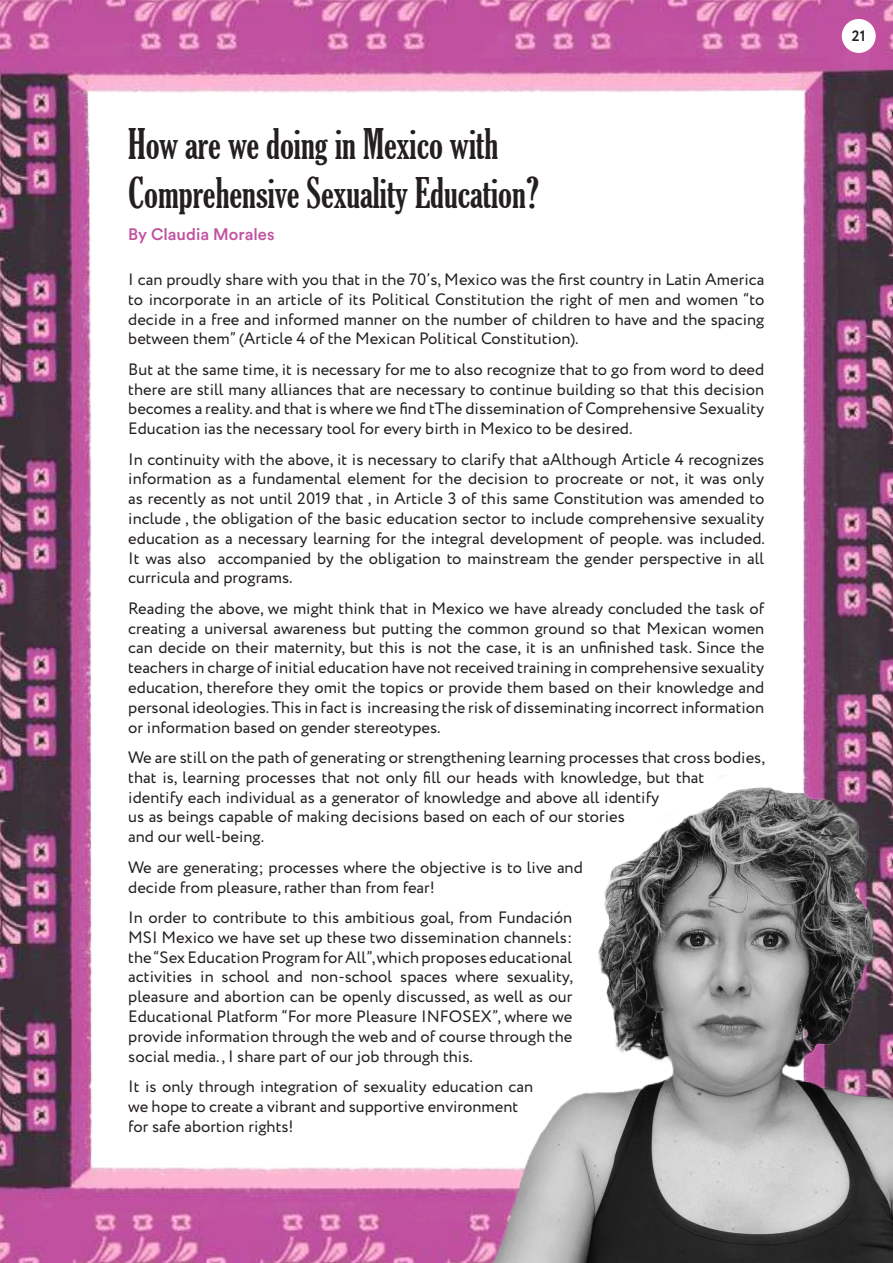
<style>
.page{position:relative;width:893px;height:1263px;background:#fff}
.page>*{position:absolute;margin:0;border:0;box-sizing:border-box;transform-origin:0 0}
.t1{font:extra-condensed 40.5px/48.6px "Gloucester";color:#241f1f}
.t2{font:16.5px/19.8px "Circe";color:#241f1f;text-align:justify}
.t3{font:500 16.5px "Circular Std";color:#c052a0}
.t4{font:700 15px "Circe";color:#241f1f}
</style>
<div class="page">
<img style="left:0;top:0;width:893px;height:1263px">
<img style="left:444px;top:775px;width:449px;height:488px">
<div style="left:842px;top:19px;width:34px;height:34px;background:#fff;border-radius:50%"></div>
<h1 class="t1" style="left:128px;top:120px;width:412px">How are we doing in Mexico with<br>Comprehensive Sexuality Education?</h1>
<p class="t3" style="left:128px;top:224px;width:148px">By Claudia Morales</p>
<p class="t2" style="left:128px;top:270px;width:638px">I can proudly share with you that in the 70’s, Mexico was the first country in Latin America to incorporate in an article of its Political Constitution the right of men and women “to decide in a free and informed manner on the number of children to have and the spacing between them” (Article 4 of the Mexican Political Constitution).</p>
<p class="t2" style="left:128px;top:360px;width:638px">But at the same time, it is necessary for me to also recognize that to go from word to deed there are still many alliances that are necessary to continue building so that this decision becomes a reality. and that is where we find tThe dissemination of Comprehensive Sexuality Education ias the necessary tool for every birth in Mexico to be desired.</p>
<p class="t2" style="left:128px;top:450px;width:638px">In continuity with the above, it is necessary to clarify that aAlthough Article 4 recognizes information as a fundamental element for the decision to procreate or not, it was only as recently as not until 2019 that , in Article 3 of this same Constitution was amended to include , the obligation of the basic education sector to include comprehensive sexuality education as a necessary learning for the integral development of people. was included.<br>It was also accompanied by the obligation to mainstream the gender perspective in all curricula and programs.</p>
<p class="t2" style="left:128px;top:599px;width:638px">Reading the above, we might think that in Mexico we have already concluded the task of creating a universal awareness but putting the common ground so that Mexican women can decide on their maternity, but this is not the case, it is an unfinished task. Since the teachers in charge of initial education have not received training in comprehensive sexuality education, therefore they omit the topics or provide them based on their knowledge and personal ideologies. This in fact is increasing the risk of disseminating incorrect information or information based on gender stereotypes.</p>
<p class="t2" style="left:128px;top:748px;width:638px;text-align:left">We are still on the path of generating or strengthening learning processes that cross bodies, that is, learning processes that not only fill our heads with knowledge, but that<br>identify each individual as a generator of knowledge and above all identify<br>us as beings capable of making decisions based on each of our stories<br>and our well-being.</p>
<p class="t2" style="left:128px;top:858px;width:456px">We are generating; processes where the objective is to live and decide from pleasure, rather than from fear!</p>
<p class="t2" style="left:128px;top:908px;width:446px">In order to contribute to this ambitious goal, from Fundación MSI Mexico we have set up these two dissemination channels: the “Sex Education Program for All”, which proposes educational activities in school and non-school spaces where sexuality, pleasure and abortion can be openly discussed, as well as our Educational Platform “For more Pleasure INFOSEX”, where we provide information through the web and of course through the social media., I share part of our job through this.</p>
<p class="t2" style="left:128px;top:1077px;width:406px;text-align:left">It is only through integration of sexuality education can we hope to create a vibrant and supportive environment for safe abortion rights!</p>
<p class="t4" style="left:852px;top:26px;width:15px">21</p>
</div>
